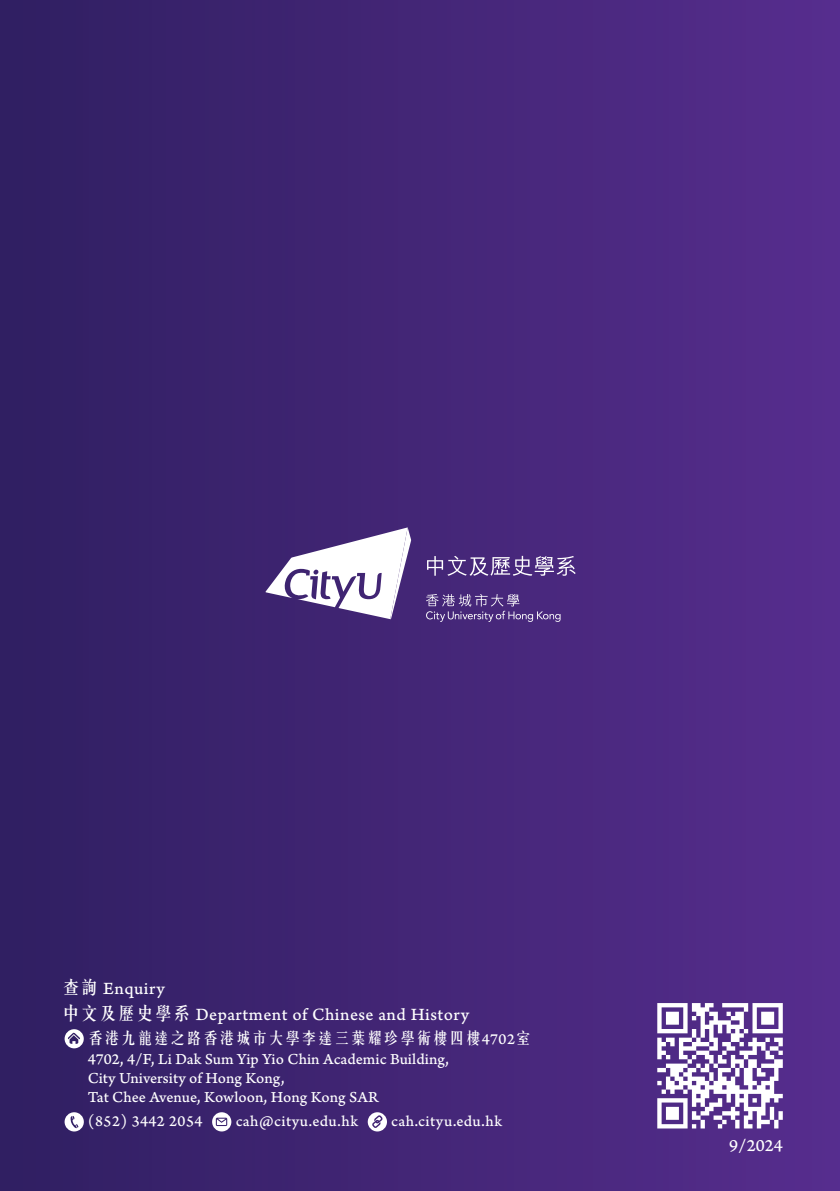
<style>
.page{position:relative;width:840px;height:1191px;background:#fff}
.page>*{position:absolute;margin:0;border:0;box-sizing:border-box;transform-origin:0 0}
.t1{font:18px "Arno Pro Caption";letter-spacing:.02em;color:#fff}
.t2{font:16px/19.2px "Arno Pro Caption";color:#fff}
.t3{font:16px "Arno Pro Caption";letter-spacing:.025em;color:#fff}
.t4{font:500 16px "C Song 3 HK";letter-spacing:.025em;color:#fff}
.s1{font-family:"C Song 3 HK";font-weight:500}
.s2{font-family:"Arno Pro Caption";font-weight:400}
</style>
<div class="page">
<div style="left:0;top:0;width:839px;height:1191px;background:linear-gradient(to right,#301f61,#572d8d)"></div>
<svg style="left:65px;top:1112px;width:19px;height:19px"></svg>
<svg style="left:65px;top:1029px;width:19px;height:19px"></svg>
<svg style="left:212px;top:1112px;width:19px;height:19px"></svg>
<svg style="left:367px;top:1112px;width:20px;height:19px"></svg>
<svg style="left:657px;top:1003px;width:125px;height:125px"></svg>
<svg style="left:425px;top:594px;width:135px;height:28px;background:#62478e"></svg>
<svg style="left:265px;top:527px;width:146px;height:92px"></svg>
<svg style="left:427px;top:556px;width:148px;height:20px;background:#78619e"></svg>
<p class="t1" style="left:62px;top:977px;width:104px"><span class="s1">查詢</span> Enquiry</p>
<p class="t1" style="left:62px;top:1003px;width:408px"><span class="s1">中文及歷史學系</span> Department of Chinese and History</p>
<p class="t4" style="left:88px;top:1026px;width:445px">香港九龍達之路香港城市大學李達三葉耀珍學術樓四樓<span class="s2">4702</span>室</p>
<p class="t2" style="left:88px;top:1049px;width:363px">4702, 4/F, Li Dak Sum Yip Yio Chin Academic Building,<br>City University of Hong Kong,<br>Tat Chee Avenue, Kowloon, Hong Kong SAR</p>
<p class="t3" style="left:88px;top:1111px;width:415px">(852) 3442 2054<span class="s1">　　</span>cah@cityu.edu.hk<span class="s1">　　</span>cah.cityu.edu.hk</p>
<p class="t1" style="left:728px;top:1135px;width:55px">9/2024</p>
</div>
